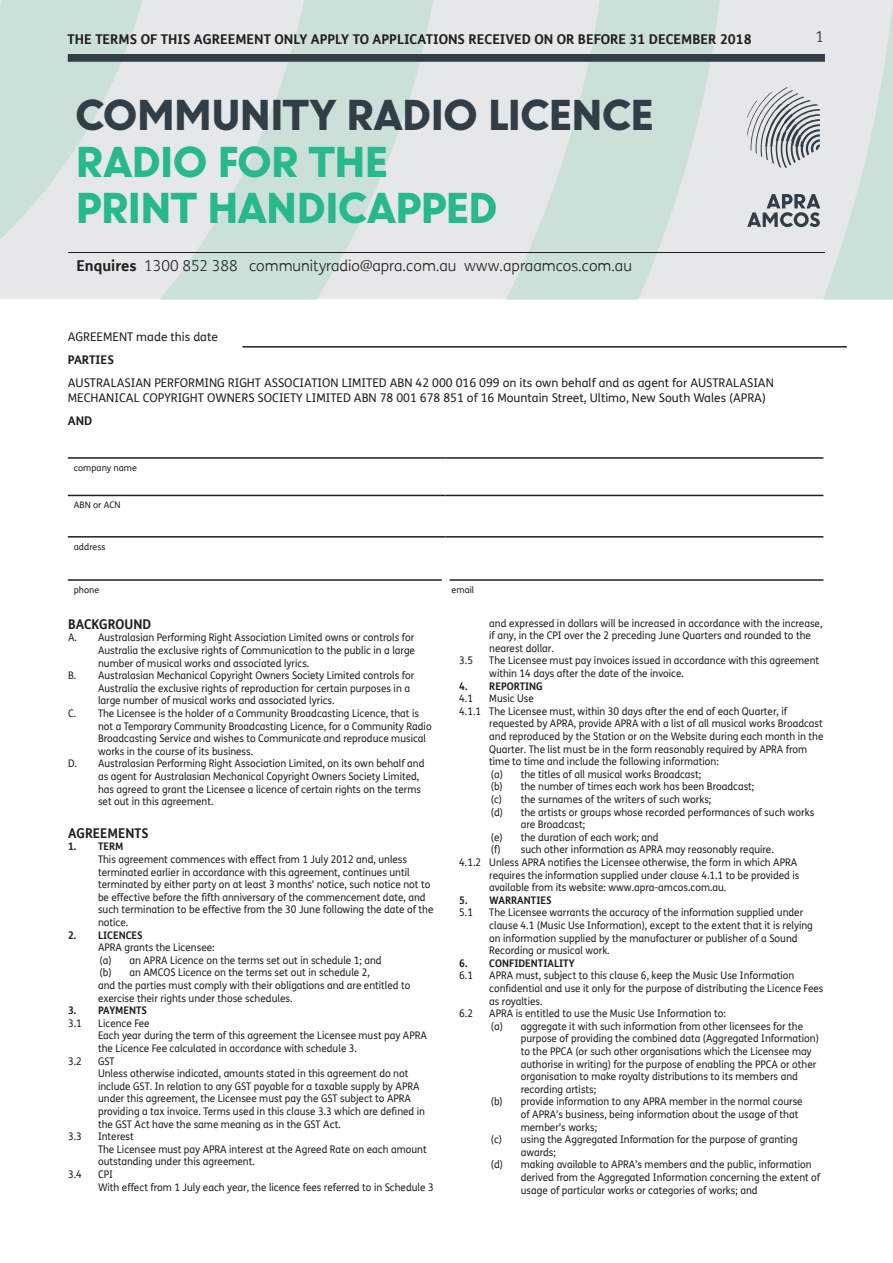
<style>
.page{position:relative;width:893px;height:1263px;background:#fff}
.page>*{position:absolute;margin:0;border:0;box-sizing:border-box;transform-origin:0 0}
.t1{font:900 39px/46.8px "U8";color:#27b88b}
.t2{font:900 39px "U8";color:#313e48}
.t3{font:300 15px "FS Me";color:#231f20}
.t4{font:700 13.5px "FS Me";color:#231f20}
.t5{font:700 13.5px "FS Me";color:#231f20;scale:.95 1}
.t6{font:12px/14.4px "FS Me";color:#231f20}
.t7{font:700 12px "FS Me";color:#231f20}
.t8{font:10.5px/12.6px "FS Me";color:#231f20;scale:.95 1}
.t9{font:700 10.5px "FS Me";color:#231f20;scale:.95 1}
.t10{font:9px "FS Me";color:#231f20}
.s1{font-weight:700}
</style>
<div class="page">
<svg style="left:0;top:0;width:893px;height:299px;background:#dae4e1"></svg>
<svg style="left:747px;top:194px;width:73px;height:33px;background:#9da3a8"></svg>
<svg style="left:747px;top:87px;width:73px;height:81px;background:#babec2"></svg>
<hr style="left:68px;top:252px;width:757px;height:1px;background:#231f20">
<div style="left:68px;top:54px;width:757px;height:8px;background:#313e48"></div>
<hr style="left:242px;top:346px;width:605px;height:2px;background:#231f20">
<hr style="left:68px;top:457px;width:378px;height:2px;background:#231f20">
<hr style="left:446px;top:457px;width:377px;height:2px;background:#231f20">
<hr style="left:68px;top:495px;width:378px;height:1px;background:#231f20">
<hr style="left:446px;top:495px;width:377px;height:1px;background:#231f20">
<hr style="left:68px;top:536px;width:378px;height:2px;background:#231f20">
<hr style="left:446px;top:536px;width:377px;height:2px;background:#231f20">
<hr style="left:68px;top:579px;width:374px;height:2px;background:#231f20">
<hr style="left:449px;top:579px;width:374px;height:2px;background:#231f20">
<p class="t4" style="left:68px;top:29px;width:686px">THE TERMS OF THIS AGREEMENT ONLY APPLY TO APPLICATIONS RECEIVED ON OR BEFORE 31 DECEMBER 2018</p>
<h1 class="t2" style="left:76px;top:84px;width:579px">COMMUNITY RADIO LICENCE</h1>
<h1 class="t1" style="left:76px;top:135px;width:423px">RADIO FOR THE<br>PRINT HANDICAPPED</h1>
<h2 class="t3" style="left:76px;top:256px;width:557px"><span class="s1">Enquires</span> 1300 852 388 communityradio@apra.com.au www.apraamcos.com.au</h2>
<p class="t6" style="left:68px;top:329px;width:152px">AGREEMENT made this date</p>
<p class="t7" style="left:68px;top:351px;width:48px">PARTIES</p>
<p class="t6" style="left:68px;top:376px;width:707px">AUSTRALASIAN PERFORMING RIGHT ASSOCIATION LIMITED ABN 42 000 016 099 on its own behalf and as agent for AUSTRALASIAN<br>MECHANICAL COPYRIGHT OWNERS SOCIETY LIMITED ABN 78 001 678 851 of 16 Mountain Street, Ultimo, New South Wales (APRA)</p>
<p class="t7" style="left:68px;top:411px;width:26px">AND</p>
<h2 class="t3" style="left:816px;top:27px;width:10px">1</h2>
<p class="t10" style="left:74px;top:461px;width:65px">company name</p>
<p class="t10" style="left:74px;top:499px;width:48px">ABN or ACN</p>
<p class="t10" style="left:74px;top:540px;width:33px">address</p>
<p class="t10" style="left:74px;top:583px;width:27px">phone</p>
<p class="t10" style="left:452px;top:583px;width:24px">email</p>
<p class="t5" style="left:68px;top:614px;width:89px">BACKGROUND</p>
<p class="t8" style="left:98px;top:631px;width:335px;text-align:justify;text-indent:-30px">A. Australasian Performing Right Association Limited owns or controls for Australia the exclusive rights of Communication to the public in a large number of musical works and associated lyrics.</p>
<p class="t8" style="left:98px;top:669px;width:334px;text-indent:-30px">B. Australasian Mechanical Copyright Owners Society Limited controls for<br>Australia the exclusive rights of reproduction for certain purposes in a large number of musical works and associated lyrics.</p>
<p class="t8" style="left:98px;top:707px;width:353px;text-indent:-30px">C. The Licensee is the holder of a Community Broadcasting Licence, that is not a Temporary Community Broadcasting Licence, for a Community Radio Broadcasting Service and wishes to Communicate and reproduce musical works in the course of its business.</p>
<p class="t8" style="left:98px;top:757px;width:345px;text-indent:-30px">D. Australasian Performing Right Association Limited, on its own behalf and as agent for Australasian Mechanical Copyright Owners Society Limited, has agreed to grant the Licensee a licence of certain rights on the terms set out in this agreement.</p>
<p class="t5" style="left:68px;top:822px;width:86px">AGREEMENTS</p>
<p class="t9" style="left:68px;top:838px;width:60px">1. TERM</p>
<p class="t8" style="left:98px;top:853px;width:355px">This agreement commences with effect from 1 July 2012 and, unless terminated earlier in accordance with this agreement, continues until terminated by either party on at least 3 months’ notice, such notice not to be effective before the fifth anniversary of the commencement date, and such termination to be effective from the 30 June following the date of the notice.</p>
<p class="t9" style="left:68px;top:927px;width:80px">2. LICENCES</p>
<p class="t8" style="left:98px;top:941px;width:124px">APRA grants the Licensee:</p>
<p class="t8" style="left:100px;top:953px;width:298px">(a) an APRA Licence on the terms set out in schedule 1; and</p>
<p class="t8" style="left:100px;top:966px;width:286px">(b) an AMCOS Licence on the terms set out in schedule 2,</p>
<p class="t8" style="left:98px;top:979px;width:330px">and the parties must comply with their obligations and are entitled to exercise their rights under those schedules.</p>
<p class="t9" style="left:68px;top:1002px;width:85px">3. PAYMENTS</p>
<p class="t8" style="left:68px;top:1016px;width:16px">3.1</p>
<p class="t8" style="left:98px;top:1016px;width:56px">Licence Fee</p>
<p class="t8" style="left:98px;top:1029px;width:348px">Each year during the term of this agreement the Licensee must pay APRA the Licence Fee calculated in accordance with schedule 3.</p>
<p class="t8" style="left:68px;top:1054px;width:16px">3.2</p>
<p class="t8" style="left:98px;top:1054px;width:19px">GST</p>
<p class="t8" style="left:98px;top:1067px;width:346px">Unless otherwise indicated, amounts stated in this agreement do not include GST. In relation to any GST payable for a taxable supply by APRA under this agreement, the Licensee must pay the GST subject to APRA providing a tax invoice. Terms used in this clause 3.3 which are defined in the GST Act have the same meaning as in the GST Act.</p>
<p class="t8" style="left:68px;top:1130px;width:16px">3.3</p>
<p class="t8" style="left:98px;top:1130px;width:39px">Interest</p>
<p class="t8" style="left:98px;top:1142px;width:347px">The Licensee must pay APRA interest at the Agreed Rate on each amount outstanding under this agreement.</p>
<p class="t8" style="left:68px;top:1168px;width:16px">3.4</p>
<p class="t8" style="left:98px;top:1168px;width:17px">CPI</p>
<p class="t8" style="left:98px;top:1180px;width:355px">With effect from 1 July each year, the licence fees referred to in Schedule 3</p>
<p class="t8" style="left:489px;top:616px;width:352px">and expressed in dollars will be increased in accordance with the increase, if any, in the CPI over the 2 preceding June Quarters and rounded to the nearest dollar.</p>
<p class="t8" style="left:459px;top:654px;width:16px">3.5</p>
<p class="t8" style="left:489px;top:654px;width:349px">The Licensee must pay invoices issued in accordance with this agreement within 14 days after the date of the invoice.</p>
<p class="t9" style="left:459px;top:678px;width:90px">4. REPORTING</p>
<p class="t8" style="left:459px;top:692px;width:16px">4.1</p>
<p class="t8" style="left:489px;top:692px;width:48px">Music Use</p>
<p class="t8" style="left:489px;top:705px;width:353px;text-indent:-30px">4.1.1 The Licensee must, within 30 days after the end of each Quarter, if requested by APRA, provide APRA with a list of all musical works Broadcast and reproduced by the Station or on the Website during each month in the Quarter. The list must be in the form reasonably required by APRA from time to time and include the following information:</p>
<p class="t8" style="left:491px;top:768px;width:223px">(a) the titles of all musical works Broadcast;</p>
<p class="t8" style="left:491px;top:780px;width:279px">(b) the number of times each work has been Broadcast;</p>
<p class="t8" style="left:491px;top:793px;width:234px">(c) the surnames of the writers of such works;</p>
<p class="t8" style="left:521px;top:805px;width:310px;text-indent:-30px">(d) the artists or groups whose recorded performances of such works are Broadcast;</p>
<p class="t8" style="left:491px;top:831px;width:178px">(e) the duration of each work; and</p>
<p class="t8" style="left:491px;top:843px;width:299px">(f) such other information as APRA may reasonably require.</p>
<p class="t8" style="left:489px;top:856px;width:328px;text-indent:-30px">4.1.2 Unless APRA notifies the Licensee otherwise, the form in which APRA requires the information supplied under clause 4.1.1 to be provided is available from its website: www.apra-amcos.com.au.</p>
<p class="t9" style="left:459px;top:892px;width:99px">5. WARRANTIES</p>
<p class="t8" style="left:459px;top:906px;width:16px">5.1</p>
<p class="t8" style="left:489px;top:906px;width:342px">The Licensee warrants the accuracy of the information supplied under clause 4.1 (Music Use Information), except to the extent that it is relying on information supplied by the manufacturer or publisher of a Sound Recording or musical work.</p>
<p class="t9" style="left:459px;top:955px;width:123px">6. CONFIDENTIALITY</p>
<p class="t8" style="left:459px;top:969px;width:16px">6.1</p>
<p class="t8" style="left:489px;top:969px;width:353px">APRA must, subject to this clause 6, keep the Music Use Information confidential and use it only for the purpose of distributing the Licence Fees as royalties.</p>
<p class="t8" style="left:459px;top:1007px;width:16px">6.2</p>
<p class="t8" style="left:489px;top:1007px;width:250px">APRA is entitled to use the Music Use Information to:</p>
<p class="t8" style="left:521px;top:1020px;width:315px;text-indent:-30px">(a) aggregate it with such information from other licensees for the purpose of providing the combined data (Aggregated Information) to the PPCA (or such other organisations which the Licensee may authorise in writing) for the purpose of enabling the PPCA or other organisation to make royalty distributions to its members and recording artists;</p>
<p class="t8" style="left:521px;top:1095px;width:298px;text-indent:-30px">(b) provide information to any APRA member in the normal course of APRA’s business, being information about the usage of that member’s works;</p>
<p class="t8" style="left:521px;top:1133px;width:293px;text-indent:-30px">(c) using the Aggregated Information for the purpose of granting awards;</p>
<p class="t8" style="left:521px;top:1158px;width:317px;text-indent:-30px">(d) making available to APRA’s members and the public, information derived from the Aggregated Information concerning the extent of usage of particular works or categories of works; and</p>
</div>
